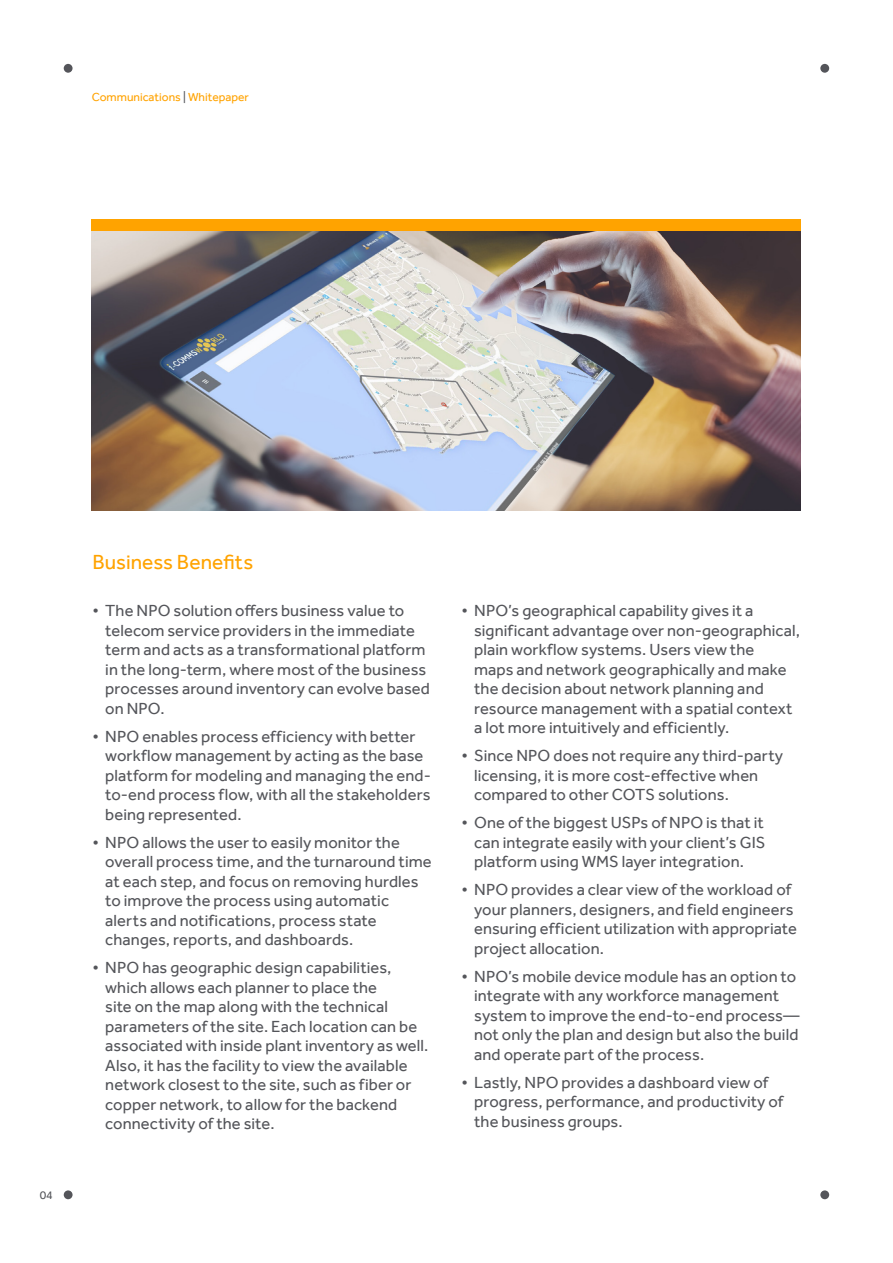
<style>
.page{position:relative;width:893px;height:1263px;background:#fff}
.page>*{position:absolute;margin:0;border:0;box-sizing:border-box;transform-origin:0 0}
.top_header{font:21px "Effra";color:#ffa300}
.t1{font:16.5px/19.5px "Effra";letter-spacing:.005em;color:#54555a}
.t2{font:12px "Effra";color:#ffa300}
.t3{font:12px "Effra";color:#54555a}
.s1{color:#54555a}
</style>
<div class="page">
<div style="left:64px;top:1190px;width:9px;height:9px;background:#54555a;border-radius:50%"></div>
<div style="left:820px;top:1190px;width:9px;height:9px;background:#54555a;border-radius:50%"></div>
<div style="left:820px;top:64px;width:9px;height:9px;background:#54555a;border-radius:50%"></div>
<div style="left:64px;top:64px;width:9px;height:9px;background:#54555a;border-radius:50%"></div>
<img style="left:91px;top:231px;width:709px;height:279px">
<div style="left:91px;top:219px;width:709px;height:12px;background:#ffa300"></div>
<p class="t2" style="left:92px;top:90px;width:159px">Communications <span class="s1">|</span> Whitepaper</p>
<p class="t3" style="left:40px;top:1188px;width:15px">04</p>
<p class="top_header" style="left:92px;top:549px;width:162px">Business Benefits</p>
<p class="t1" style="left:105px;top:601px;width:326px;text-indent:-13px">• The NPO solution offers business value to telecom service providers in the immediate term and acts as a transformational platform in the long-term, where most of the business processes around inventory can evolve based on NPO.</p>
<p class="t1" style="left:105px;top:726px;width:327px;text-indent:-13px">• NPO enables process efficiency with better workflow management by acting as the base platform for modeling and managing the end&shy;to-end process flow, with all the stakeholders being represented.</p>
<p class="t1" style="left:105px;top:832px;width:328px;text-indent:-13px">• NPO allows the user to easily monitor the overall process time, and the turnaround time at each step, and focus on removing hurdles to improve the process using automatic alerts and notifications, process state changes, reports, and dashboards.</p>
<p class="t1" style="left:105px;top:958px;width:325px;text-indent:-13px">• NPO has geographic design capabilities, which allows each planner to place the<br>site on the map along with the technical parameters of the site. Each location can be associated with inside plant inventory as well.<br>Also, it has the facility to view the available network closest to the site, such as fiber or copper network, to allow for the backend connectivity of the site.</p>
<p class="t1" style="left:474px;top:601px;width:327px;text-indent:-13px">• NPO’s geographical capability gives it a significant advantage over non-geographical, plain workflow systems. Users view the<br>maps and network geographically and make the decision about network planning and resource management with a spatial context a lot more intuitively and efficiently.</p>
<p class="t1" style="left:474px;top:746px;width:310px;text-indent:-13px">• Since NPO does not require any third-party licensing, it is more cost-effective when compared to other COTS solutions.</p>
<p class="t1" style="left:474px;top:813px;width:293px;text-align:justify;text-indent:-13px">• One of the biggest USPs of NPO is that it can integrate easily with your client’s GIS platform using WMS layer integration.</p>
<p class="t1" style="left:474px;top:880px;width:324px;text-indent:-13px">• NPO provides a clear view of the workload of your planners, designers, and field engineers ensuring efficient utilization with appropriate project allocation.</p>
<p class="t1" style="left:474px;top:966px;width:327px;text-indent:-13px">• NPO’s mobile device module has an option to integrate with any workforce management system to improve the end-to-end process— not only the plan and design but also the build and operate part of the process.</p>
<p class="t1" style="left:474px;top:1072px;width:311px;text-indent:-13px">• Lastly, NPO provides a dashboard view of progress, performance, and productivity of the business groups.</p>
</div>
